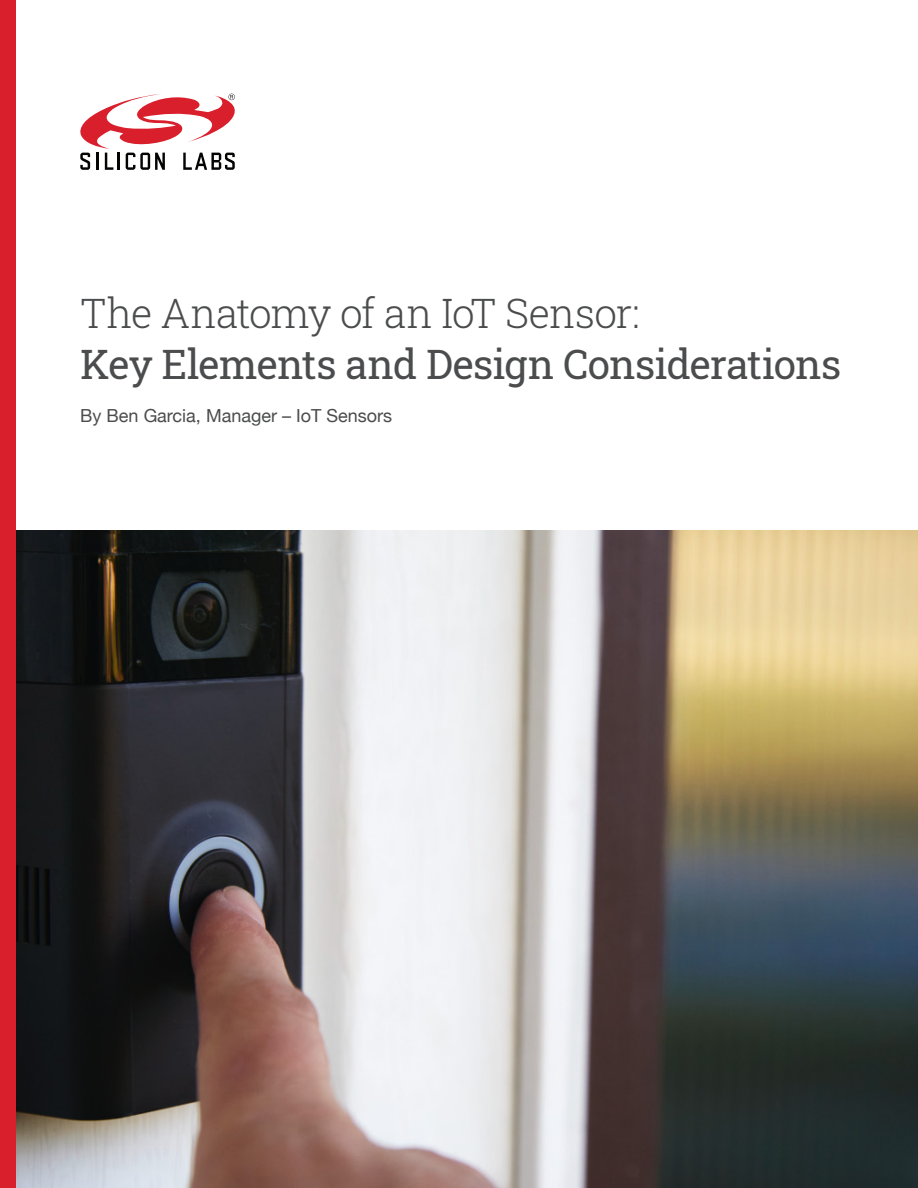
<style>
.page{position:relative;width:918px;height:1188px;background:#fff}
.page>*{position:absolute;margin:0;border:0;box-sizing:border-box;transform-origin:0 0}
.t1{font:40.5px "Roboto Slab";letter-spacing:-.015em;color:#4b4c4d}
.t2{font:300 40.5px "Roboto Slab";letter-spacing:-.025em;color:#4b4c4d}
.t3{font:18px "Helvetica Neue";color:#4b4c4d}
</style>
<div class="page">
<img style="left:15px;top:530px;width:903px;height:658px">
<div style="left:0;top:0;width:15px;height:1188px;background:#da1f2c"></div>
<svg style="left:80px;top:94px;width:155px;height:76px"></svg>
<h3 class="t2" style="left:80px;top:286px;width:561px">The Anatomy of an IoT Sensor:</h3>
<h3 class="t1" style="left:80px;top:337px;width:763px">Key Elements and Design Considerations</h3>
<p class="t3" style="left:80px;top:403px;width:313px">By Ben Garcia, Manager – IoT Sensors</p>
</div>
